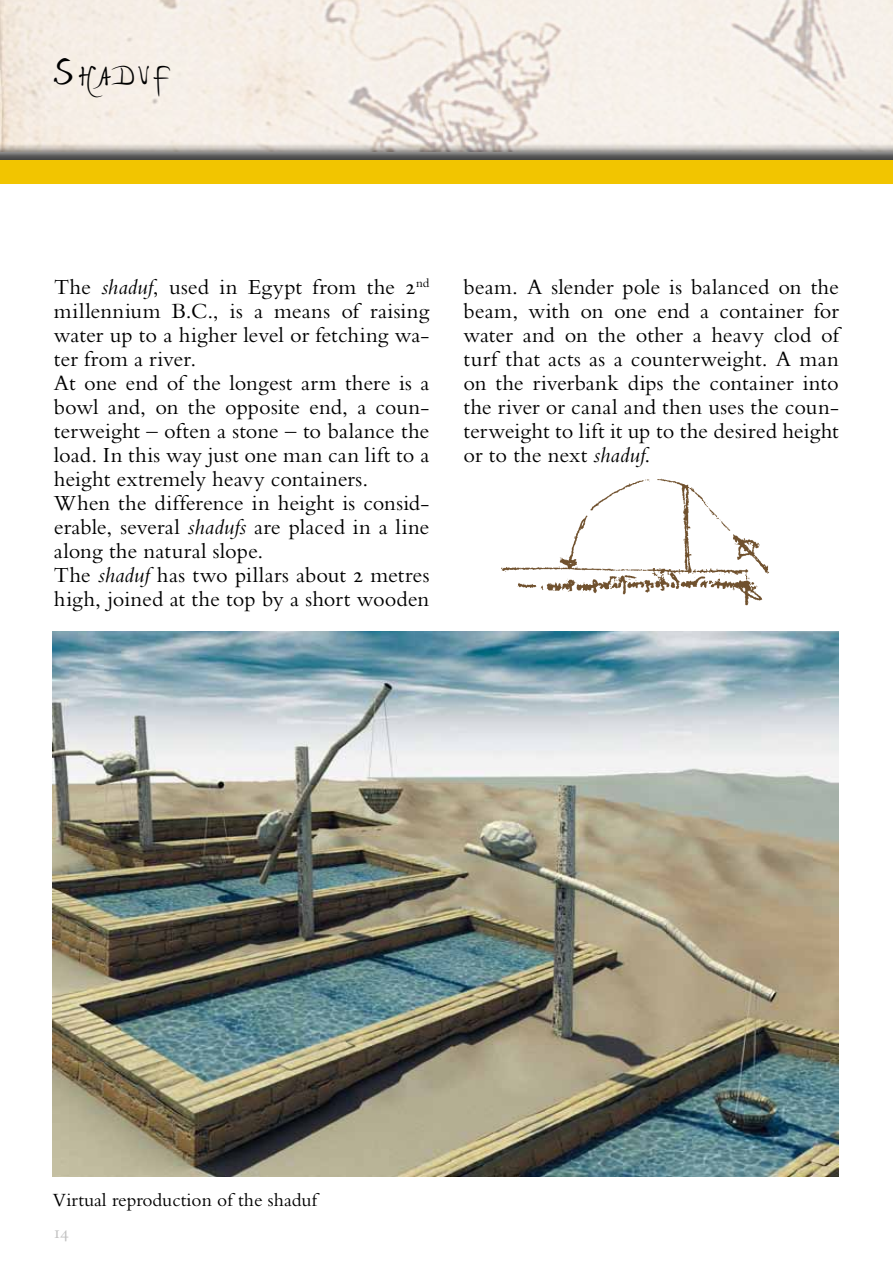
<style>
.page{position:relative;width:893px;height:1263px;background:#fff}
.page>*{position:absolute;margin:0;border:0;box-sizing:border-box;transform-origin:0 0}
.t1{font:30.45px "P22 Da Vinci Forward";letter-spacing:.105em;color:#000}
.t2{font:22.5px/24px "Bembo";color:#000}
.t3{font:19.5px "Bembo";color:#000}
.t4{font:18px "Adobe Garamond Regular SC";color:#c2c2c2}
.s1{font-size:43.5px}
.s2{font-style:italic}
.s3{font-family:"Adobe Garamond Regular SC"}
</style>
<div class="page">
<img style="left:0;top:0;width:893px;height:143px">
<div style="left:0;top:143px;width:893px;height:42px;background:#000;opacity:.75"></div>
<div style="left:0;top:161px;width:893px;height:23px;background:#f2c500"></div>
<img style="left:53px;top:631px;width:786px;height:545px">
<img style="left:501px;top:478px;width:268px;height:128px">
<h1 class="t1" style="left:53px;top:59px;width:118px"><span class="s1">S</span>haduf</h1>
<p class="t2" style="left:54px;top:275px;width:377px">The <span class="s2">shaduf</span>, used in Egypt from the <span class="s3">2</span><sup>nd </sup>millennium B.C., is a means of raising water up to a higher level or fetching wa&shy;ter from a river.<br>At one end of the longest arm there is a bowl and, on the opposite end, a coun&shy;terweight – often a stone – to balance the load. In this way just one man can lift to a height extremely heavy containers.<br>When the difference in height is consid&shy;erable, several <span class="s2">shadufs</span> are placed in a line along the natural slope.<br>The <span class="s2">shaduf</span> has two pillars about <span class="s3">2</span> metres high, joined at the top by a short wooden</p>
<p class="t2" style="left:463px;top:275px;width:377px;text-align:justify">beam. A slender pole is balanced on the beam, with on one end a container for water and on the other a heavy clod of turf that acts as a counterweight. A man on the riverbank dips the container into the river or canal and then uses the coun&shy;terweight to lift it up to the desired height or to the next <span class="s2">shaduf</span>.</p>
<p class="t3" style="left:53px;top:1188px;width:265px">Virtual reproduction of the shaduf</p>
<p class="t4" style="left:54px;top:1223px;width:16px">14</p>
</div>
